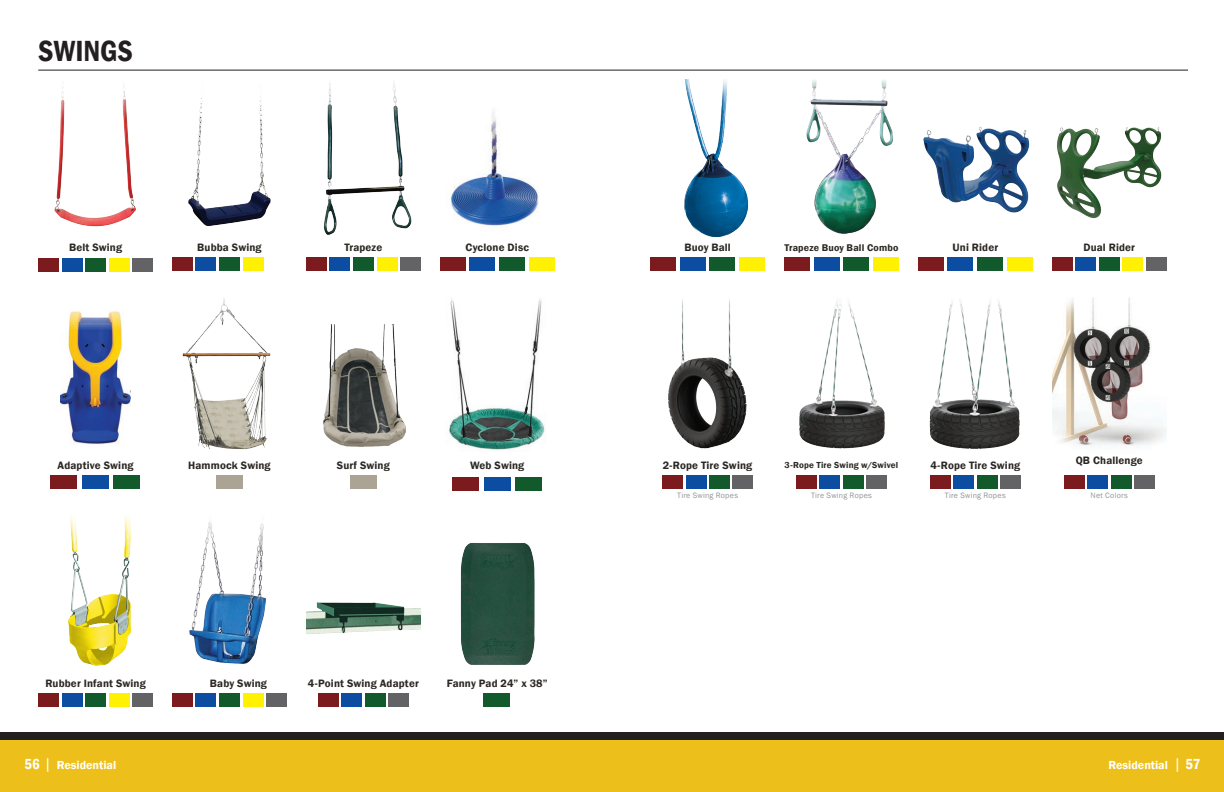
<style>
.page{position:relative;width:1224px;height:792px;background:#fff}
.page>*{position:absolute;margin:0;border:0;box-sizing:border-box;transform-origin:0 0}
._01_Header{font:600 condensed 30px "Franklin Gothic";color:#231f20}
.t1{font:600 12px "Franklin Gothic";color:#fff}
.Item_Name{font:600 11px "Franklin Gothic";letter-spacing:.01em;color:#2b2824}
.Item_Name-2{font:600 10px "Franklin Gothic";letter-spacing:.015em;color:#2b2824}
.Item_Name-3{font:600 9px "Franklin Gothic";letter-spacing:.02em;color:#2b2824}
.Detail_Minor_Info{font:8px "Franklin Gothic";letter-spacing:.03em;color:#939598}
.s1{font-stretch:condensed;font-size:15px}
.s2{font-weight:400;font-size:16px}
</style>
<div class="page">
<div style="left:0;top:738px;width:1224px;height:54px;background:#edbf1b"></div>
<div style="left:0;top:733px;width:1224px;height:7px;background:#231f20"></div>
<img style="left:449px;top:298px;width:96px;height:152px">
<img style="left:323px;top:324px;width:82px;height:123px">
<img style="left:182px;top:298px;width:89px;height:152px">
<img style="left:54px;top:86px;width:82px;height:141px">
<img style="left:306px;top:602px;width:115px;height:32px">
<img style="left:450px;top:112px;width:89px;height:114px">
<img style="left:189px;top:521px;width:78px;height:143px">
<img style="left:68px;top:517px;width:63px;height:149px">
<img style="left:323px;top:83px;width:89px;height:152px">
<img style="left:188px;top:96px;width:83px;height:130px">
<img style="left:60px;top:311px;width:71px;height:133px">
<div style="left:484px;top:477px;width:27px;height:14px;background:#0d4da1"></div>
<div style="left:515px;top:477px;width:27px;height:14px;background:#12592b"></div>
<div style="left:452px;top:477px;width:27px;height:14px;background:#7c1b1d"></div>
<div style="left:470px;top:257px;width:25px;height:14px;background:#0d4da1"></div>
<div style="left:499px;top:257px;width:26px;height:14px;background:#12592b"></div>
<div style="left:440px;top:257px;width:25px;height:14px;background:#7c1b1d"></div>
<div style="left:529px;top:257px;width:26px;height:14px;background:#fff101"></div>
<div style="left:484px;top:693px;width:26px;height:13px;background:#12592b"></div>
<img style="left:460px;top:543px;width:75px;height:122px">
<div style="left:82px;top:475px;width:27px;height:14px;background:#0d4da1"></div>
<div style="left:114px;top:475px;width:26px;height:14px;background:#12592b"></div>
<div style="left:50px;top:475px;width:28px;height:14px;background:#7c1b1d"></div>
<div style="left:350px;top:475px;width:27px;height:14px;background:#aba495"></div>
<div style="left:216px;top:475px;width:27px;height:14px;background:#aba495"></div>
<div style="left:62px;top:258px;width:20px;height:14px;background:#0d4da1"></div>
<div style="left:86px;top:258px;width:20px;height:14px;background:#12592b"></div>
<div style="left:38px;top:258px;width:21px;height:14px;background:#7c1b1d"></div>
<div style="left:109px;top:258px;width:20px;height:14px;background:#fff101"></div>
<div style="left:133px;top:258px;width:20px;height:14px;background:#636366"></div>
<div style="left:196px;top:257px;width:20px;height:14px;background:#0d4da1"></div>
<div style="left:219px;top:257px;width:21px;height:14px;background:#12592b"></div>
<div style="left:172px;top:257px;width:20px;height:14px;background:#7c1b1d"></div>
<div style="left:243px;top:257px;width:20px;height:14px;background:#fff101"></div>
<div style="left:330px;top:257px;width:20px;height:14px;background:#0d4da1"></div>
<div style="left:353px;top:257px;width:21px;height:14px;background:#12592b"></div>
<div style="left:306px;top:257px;width:20px;height:14px;background:#7c1b1d"></div>
<div style="left:377px;top:257px;width:20px;height:14px;background:#fff101"></div>
<div style="left:401px;top:257px;width:20px;height:14px;background:#636366"></div>
<div style="left:62px;top:693px;width:20px;height:13px;background:#0d4da1"></div>
<div style="left:86px;top:693px;width:20px;height:13px;background:#12592b"></div>
<div style="left:38px;top:693px;width:21px;height:13px;background:#7c1b1d"></div>
<div style="left:109px;top:693px;width:20px;height:13px;background:#fff101"></div>
<div style="left:133px;top:693px;width:20px;height:14px;background:#636366"></div>
<div style="left:196px;top:693px;width:20px;height:13px;background:#0d4da1"></div>
<div style="left:219px;top:693px;width:21px;height:13px;background:#12592b"></div>
<div style="left:172px;top:693px;width:20px;height:13px;background:#7c1b1d"></div>
<div style="left:243px;top:693px;width:20px;height:13px;background:#fff101"></div>
<div style="left:267px;top:693px;width:20px;height:14px;background:#636366"></div>
<hr style="left:38px;top:70px;width:1150px;height:1px;background:#231f20">
<img style="left:923px;top:127px;width:107px;height:86px">
<img style="left:668px;top:299px;width:79px;height:150px">
<img style="left:799px;top:301px;width:86px;height:148px">
<img style="left:929px;top:301px;width:91px;height:148px">
<img style="left:1057px;top:127px;width:105px;height:92px">
<div style="left:948px;top:257px;width:25px;height:14px;background:#0d4da1"></div>
<div style="left:978px;top:257px;width:25px;height:14px;background:#12592b"></div>
<div style="left:918px;top:257px;width:26px;height:14px;background:#7c1b1d"></div>
<div style="left:1007px;top:257px;width:26px;height:14px;background:#fff101"></div>
<img style="left:684px;top:79px;width:65px;height:158px">
<img style="left:806px;top:80px;width:87px;height:154px">
<div style="left:680px;top:257px;width:26px;height:14px;background:#0d4da1"></div>
<div style="left:710px;top:257px;width:25px;height:14px;background:#12592b"></div>
<div style="left:650px;top:257px;width:26px;height:14px;background:#7c1b1d"></div>
<div style="left:740px;top:257px;width:25px;height:14px;background:#fff101"></div>
<div style="left:814px;top:257px;width:25px;height:14px;background:#0d4da1"></div>
<div style="left:844px;top:257px;width:25px;height:14px;background:#12592b"></div>
<div style="left:784px;top:257px;width:26px;height:14px;background:#7c1b1d"></div>
<div style="left:873px;top:257px;width:26px;height:14px;background:#fff101"></div>
<img style="left:1053px;top:297px;width:114px;height:150px">
<div style="left:1076px;top:257px;width:20px;height:14px;background:#0d4da1"></div>
<div style="left:1099px;top:257px;width:20px;height:14px;background:#12592b"></div>
<div style="left:1052px;top:257px;width:20px;height:14px;background:#7c1b1d"></div>
<div style="left:1123px;top:257px;width:20px;height:14px;background:#fff101"></div>
<div style="left:1146px;top:257px;width:21px;height:14px;background:#636366"></div>
<div style="left:686px;top:475px;width:20px;height:14px;background:#0d4da1"></div>
<div style="left:710px;top:475px;width:20px;height:14px;background:#12592b"></div>
<div style="left:662px;top:475px;width:21px;height:14px;background:#7c1b1d"></div>
<div style="left:733px;top:475px;width:20px;height:14px;background:#636366"></div>
<div style="left:820px;top:475px;width:20px;height:14px;background:#0d4da1"></div>
<div style="left:843px;top:475px;width:21px;height:14px;background:#12592b"></div>
<div style="left:796px;top:475px;width:20px;height:14px;background:#7c1b1d"></div>
<div style="left:867px;top:475px;width:20px;height:14px;background:#636366"></div>
<div style="left:954px;top:475px;width:20px;height:14px;background:#0d4da1"></div>
<div style="left:977px;top:475px;width:21px;height:14px;background:#12592b"></div>
<div style="left:930px;top:475px;width:20px;height:14px;background:#7c1b1d"></div>
<div style="left:1001px;top:475px;width:20px;height:14px;background:#636366"></div>
<div style="left:342px;top:693px;width:20px;height:13px;background:#0d4da1"></div>
<div style="left:365px;top:693px;width:21px;height:13px;background:#12592b"></div>
<div style="left:318px;top:693px;width:20px;height:13px;background:#7c1b1d"></div>
<div style="left:389px;top:693px;width:20px;height:14px;background:#636366"></div>
<div style="left:1088px;top:475px;width:20px;height:14px;background:#0d4da1"></div>
<div style="left:1111px;top:475px;width:20px;height:14px;background:#12592b"></div>
<div style="left:1064px;top:475px;width:20px;height:14px;background:#7c1b1d"></div>
<div style="left:1134px;top:475px;width:21px;height:14px;background:#636366"></div>
<p class="_01_Header" style="left:38px;top:31px;width:96px">SWINGS</p>
<p class="Item_Name" style="left:69px;top:241px;width:55px">Belt Swing</p>
<p class="Item_Name" style="left:197px;top:241px;width:66px">Bubba Swing</p>
<p class="Item_Name" style="left:344px;top:241px;width:39px">Trapeze</p>
<p class="Item_Name" style="left:465px;top:241px;width:65px">Cyclone Disc</p>
<p class="Item_Name" style="left:684px;top:241px;width:48px">Buoy Ball</p>
<p class="Item_Name-2" style="left:785px;top:242px;width:115px">Trapeze Buoy Ball Combo</p>
<p class="Item_Name" style="left:1083px;top:241px;width:53px">Dual Rider</p>
<p class="Item_Name" style="left:953px;top:241px;width:47px">Uni Rider</p>
<p class="Item_Name" style="left:58px;top:459px;width:77px">Adaptive Swing</p>
<p class="Item_Name" style="left:188px;top:459px;width:84px">Hammock Swing</p>
<p class="Item_Name" style="left:337px;top:459px;width:55px">Surf Swing</p>
<p class="Item_Name" style="left:470px;top:459px;width:56px">Web Swing</p>
<p class="Item_Name" style="left:663px;top:459px;width:91px">2-Rope Tire Swing</p>
<p class="Detail_Minor_Info" style="left:677px;top:490px;width:62px">Tire Swing Ropes</p>
<p class="Item_Name-3" style="left:785px;top:460px;width:115px">3-Rope Tire Swing w/Swivel</p>
<p class="Detail_Minor_Info" style="left:811px;top:490px;width:62px">Tire Swing Ropes</p>
<p class="Item_Name" style="left:930px;top:459px;width:91px">4-Rope Tire Swing</p>
<p class="Detail_Minor_Info" style="left:945px;top:490px;width:62px">Tire Swing Ropes</p>
<p class="Item_Name" style="left:1076px;top:454px;width:69px">QB Challenge</p>
<p class="Detail_Minor_Info" style="left:1091px;top:490px;width:39px">Net Colors</p>
<p class="Item_Name" style="left:45px;top:677px;width:102px">Rubber Infant Swing</p>
<p class="Item_Name" style="left:210px;top:676px;width:59px">Baby Swing</p>
<p class="Item_Name" style="left:447px;top:676px;width:102px">Fanny Pad 24” x 38”</p>
<p class="Item_Name" style="left:308px;top:677px;width:112px">4-Point Swing Adapter</p>
<p class="t1" style="left:24px;top:758px;width:93px"><span class="s1">56</span> <span class="s2">|</span> Residential</p>
<p class="t1" style="left:1108px;top:758px;width:94px">Residential <span class="s2">|</span> <span class="s1">57</span></p>
</div>
